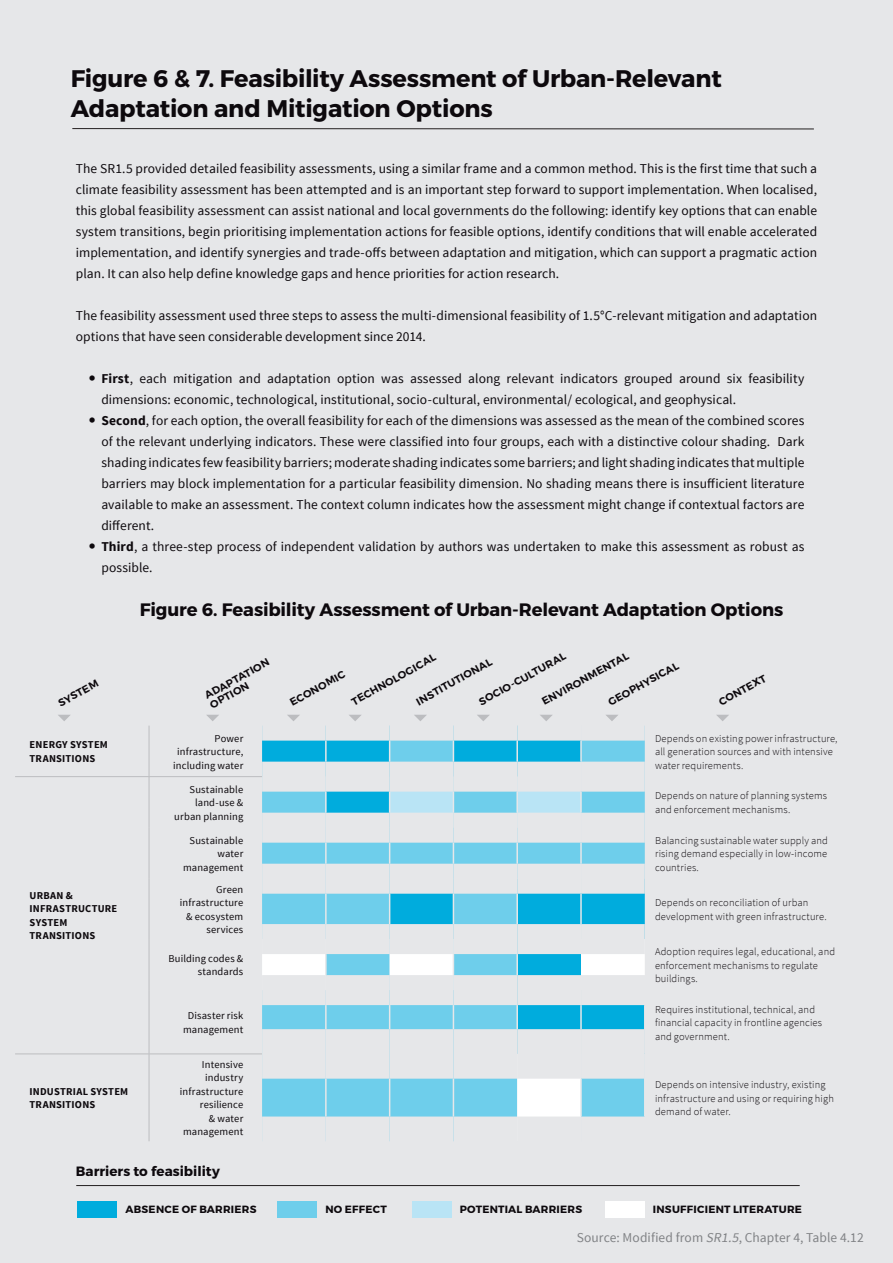
<style>
.page{position:relative;width:893px;height:1263px;background:#e6e7e9}
.page>*{position:absolute;margin:0;border:0;box-sizing:border-box;transform-origin:0 0}
.t1{font:700 24px/30px "Montserrat";letter-spacing:-.01em;color:#0d090d}
.t2{font:700 18px "Montserrat";letter-spacing:-.005em;color:#0d090d}
.t3{font:13.5px/21px "Source Sans Pro";letter-spacing:.005em;color:#0d090d}
.t4{font:13.5px "Source Sans Pro";letter-spacing:.005em;color:#808285}
.t5{font:700 13.5px "Montserrat";letter-spacing:.005em;color:#0d090d}
.t6{font:300 10.5px/13.5px "Source Sans Pro";letter-spacing:.015em;color:#0d090d}
.t7{font:10.5px/13.5px "Source Sans Pro";letter-spacing:.015em;color:#0d090d;text-align:right}
.t8{font:600 10.5px "Montserrat";color:#0d090d}
.t9{font:700 10.5px/13.5px "Source Sans Pro";letter-spacing:.02em;color:#0d090d}
.t10{font:700 10.5px "Montserrat";letter-spacing:.025em;color:#0d090d}
.s1{font-weight:700}
.s2{font-style:italic}
</style>
<div class="page">
<div style="left:78px;top:1201px;width:39px;height:17px;background:#00acdd"></div>
<div style="left:277px;top:1201px;width:40px;height:17px;background:#6eceeb"></div>
<div style="left:412px;top:1201px;width:39px;height:17px;background:#b9e4f5"></div>
<div style="left:605px;top:1201px;width:39px;height:17px;background:#fff"></div>
<hr style="left:76px;top:1185px;width:724px;height:1px;background:#231f20">
<svg style="left:262px;top:741px;width:127px;height:183px;background:#4ac3e6"></svg>
<svg style="left:262px;top:954px;width:382px;height:162px;background:#89d7ee"></svg>
<hr style="left:325px;top:741px;width:2px;height:21px;background:#e6e7e9">
<hr style="left:325px;top:792px;width:2px;height:21px;background:#e6e7e9">
<hr style="left:325px;top:843px;width:2px;height:21px;background:#e6e7e9">
<hr style="left:325px;top:894px;width:2px;height:30px;background:#e6e7e9">
<hr style="left:325px;top:954px;width:2px;height:21px;background:#e6e7e9">
<hr style="left:325px;top:1005px;width:2px;height:24px;background:#e6e7e9">
<hr style="left:325px;top:1079px;width:2px;height:37px;background:#e6e7e9">
<hr style="left:389px;top:1079px;width:1px;height:37px;background:#e6e7e9">
<hr style="left:453px;top:1079px;width:1px;height:37px;background:#e6e7e9">
<hr style="left:149px;top:726px;width:1px;height:50px;background:#bcbdc0">
<hr style="left:149px;top:777px;width:1px;height:51px;background:#bcbdc0">
<hr style="left:149px;top:828px;width:1px;height:51px;background:#bcbdc0">
<hr style="left:149px;top:879px;width:1px;height:60px;background:#bcbdc0">
<hr style="left:149px;top:939px;width:1px;height:51px;background:#bcbdc0">
<hr style="left:149px;top:990px;width:1px;height:64px;background:#bcbdc0">
<hr style="left:149px;top:1054px;width:1px;height:87px;background:#bcbdc0">
<div style="left:262px;top:762px;width:64px;height:30px;background:#e6e7e9"></div>
<div style="left:326px;top:762px;width:64px;height:30px;background:#e6e7e9"></div>
<div style="left:262px;top:813px;width:64px;height:30px;background:#e6e7e9"></div>
<div style="left:326px;top:813px;width:64px;height:30px;background:#e6e7e9"></div>
<div style="left:262px;top:864px;width:64px;height:30px;background:#e6e7e9"></div>
<div style="left:326px;top:864px;width:64px;height:30px;background:#e6e7e9"></div>
<div style="left:262px;top:975px;width:64px;height:30px;background:#e6e7e9"></div>
<div style="left:326px;top:975px;width:64px;height:30px;background:#e6e7e9"></div>
<hr style="left:580px;top:1079px;width:2px;height:37px;background:#e6e7e9">
<hr style="left:15px;top:776px;width:134px;height:1px;background:#bcbdc0">
<hr style="left:15px;top:1054px;width:134px;height:1px;background:#bcbdc0">
<hr style="left:149px;top:776px;width:113px;height:1px;background:#bcbdc0">
<hr style="left:149px;top:1054px;width:113px;height:1px;background:#bcbdc0">
<div style="left:262px;top:1029px;width:64px;height:50px;background:#e6e7e9"></div>
<div style="left:326px;top:1029px;width:64px;height:50px;background:#e6e7e9"></div>
<div style="left:390px;top:1029px;width:63px;height:50px;background:#e6e7e9"></div>
<div style="left:453px;top:1029px;width:64px;height:50px;background:#e6e7e9"></div>
<div style="left:517px;top:1029px;width:64px;height:50px;background:#e6e7e9"></div>
<div style="left:581px;top:1029px;width:63px;height:50px;background:#e6e7e9"></div>
<svg style="left:58px;top:715px;width:12px;height:6px"></svg>
<svg style="left:207px;top:715px;width:12px;height:6px"></svg>
<svg style="left:287px;top:715px;width:13px;height:6px"></svg>
<svg style="left:349px;top:715px;width:12px;height:6px"></svg>
<svg style="left:389px;top:715px;width:256px;height:339px"></svg>
<svg style="left:716px;top:715px;width:13px;height:6px"></svg>
<hr style="left:72px;top:128px;width:742px;height:1px;background:#231f20">
<h1 class="t1" style="left:71px;top:64px;width:652px">Figure 6 &amp; 7. Feasibility Assessment of Urban-Relevant<br>Adaptation and Mitigation Options</h1>
<p class="t3" style="left:76px;top:159px;width:743px;text-align:justify">The SR1.5 provided detailed feasibility assessments, using a similar frame and a common method. This is the first time that such a climate feasibility assessment has been attempted and is an important step forward to support implementation. When localised, this global feasibility assessment can assist national and local governments do the following: identify key options that can enable system transitions, begin prioritising implementation actions for feasible options, identify conditions that will enable accelerated implementation, and identify synergies and trade-offs between adaptation and mitigation, which can support a pragmatic action plan. It can also help define knowledge gaps and hence priorities for action research.</p>
<p class="t3" style="left:76px;top:306px;width:743px">The feasibility assessment used three steps to assess the multi-dimensional feasibility of 1.5°C-relevant mitigation and adaptation options that have seen considerable development since 2014.</p>
<p class="t3" style="left:101px;top:369px;width:705px"><span class="s1">First</span>, each mitigation and adaptation option was assessed along relevant indicators grouped around six feasibility dimensions: economic, technological, institutional, socio-cultural, environmental/ ecological, and geophysical.<br><span class="s1">Second</span>, for each option, the overall feasibility for each of the dimensions was assessed as the mean of the combined scores of the relevant underlying indicators. These were classified into four groups, each with a distinctive colour shading. Dark shading indicates few feasibility barriers; moderate shading indicates some barriers; and light shading indicates that multiple barriers may block implementation for a particular feasibility dimension. No shading means there is insufficient literature available to make an assessment. The context column indicates how the assessment might change if contextual factors are different.<br><span class="s1">Third</span>, a three-step process of independent validation by authors was undertaken to make this assessment as robust as possible.</p>
<h2 class="t2" style="left:140px;top:598px;width:645px">Figure 6. Feasibility Assessment of Urban-Relevant Adaptation Options</h2>
<p class="t8" style="left:202px;top:690px;width:74px;rotate:-29deg">ADAPTATION</p>
<p class="t8" style="left:56px;top:698px;width:46px;rotate:-29deg">SYSTEM</p>
<p class="t8" style="left:207px;top:700px;width:45px;rotate:-29deg">OPTION</p>
<p class="t8" style="left:477px;top:696px;width:99px;rotate:-29deg">SOCIO-CULTURAL</p>
<p class="t8" style="left:540px;top:696px;width:99px;rotate:-29deg">ENVIRONMENTAL</p>
<p class="t8" style="left:349px;top:696px;width:96px;rotate:-29deg">TECHNOLOGICAL</p>
<p class="t8" style="left:414px;top:696px;width:86px;rotate:-29deg">INSTITUTIONAL</p>
<p class="t8" style="left:606px;top:697px;width:80px;rotate:-29deg">GEOPHYSICAL</p>
<p class="t8" style="left:288px;top:697px;width:63px;rotate:-29deg">ECONOMIC</p>
<p class="t8" style="left:716px;top:697px;width:54px;rotate:-29deg">CONTEXT</p>
<p class="t9" style="left:30px;top:738px;width:80px">ENERGY SYSTEM<br>TRANSITIONS</p>
<p class="t7" style="left:173px;top:731px;width:72px">Power infrastructure, including water</p>
<p class="t6" style="left:655px;top:731px;width:184px">Depends on existing power infrastructure, all generation sources and with intensive water requirements.</p>
<p class="t9" style="left:30px;top:889px;width:89px">URBAN &amp;<br>INFRASTRUCTURE<br>SYSTEM<br>TRANSITIONS</p>
<p class="t9" style="left:30px;top:1085px;width:100px">INDUSTRIAL SYSTEM<br>TRANSITIONS</p>
<p class="t7" style="left:174px;top:782px;width:71px">Sustainable land-use &amp; urban planning</p>
<p class="t6" style="left:655px;top:789px;width:173px">Depends on nature of planning systems and enforcement mechanisms.</p>
<p class="t7" style="left:183px;top:833px;width:62px">Sustainable water management</p>
<p class="t6" style="left:655px;top:833px;width:174px;text-align:justify">Balancing sustainable water supply and rising demand especially in low-income countries.</p>
<p class="t7" style="left:180px;top:882px;width:65px">Green infrastructure &amp; ecosystem services</p>
<p class="t6" style="left:655px;top:896px;width:173px">Depends on reconciliation of urban development with green infrastructure.</p>
<p class="t7" style="left:168px;top:952px;width:76px">Building codes &amp; standards</p>
<p class="t6" style="left:655px;top:945px;width:182px">Adoption requires legal, educational, and enforcement mechanisms to regulate buildings.</p>
<p class="t7" style="left:183px;top:1009px;width:62px;text-align:center">Disaster risk management</p>
<p class="t6" style="left:655px;top:1002px;width:169px">Requires institutional, technical, and financial capacity in frontline agencies and government.</p>
<p class="t7" style="left:180px;top:1058px;width:65px">Intensive industry infrastructure resilience<br>&amp; water management</p>
<p class="t6" style="left:655px;top:1078px;width:180px">Depends on intensive industry, existing infrastructure and using or requiring high demand of water.</p>
<p class="t5" style="left:76px;top:1163px;width:146px">Barriers to feasibility</p>
<p class="t10" style="left:125px;top:1203px;width:132px">ABSENCE OF BARRIERS</p>
<p class="t10" style="left:325px;top:1203px;width:63px">NO EFFECT</p>
<p class="t10" style="left:460px;top:1203px;width:124px">POTENTIAL BARRIERS</p>
<p class="t10" style="left:653px;top:1203px;width:151px">INSUFFICIENT LITERATURE</p>
<p class="t4" style="left:577px;top:1229px;width:289px">Source: Modified from <span class="s2">SR1.5</span>, Chapter 4, Table 4.12</p>
</div>
